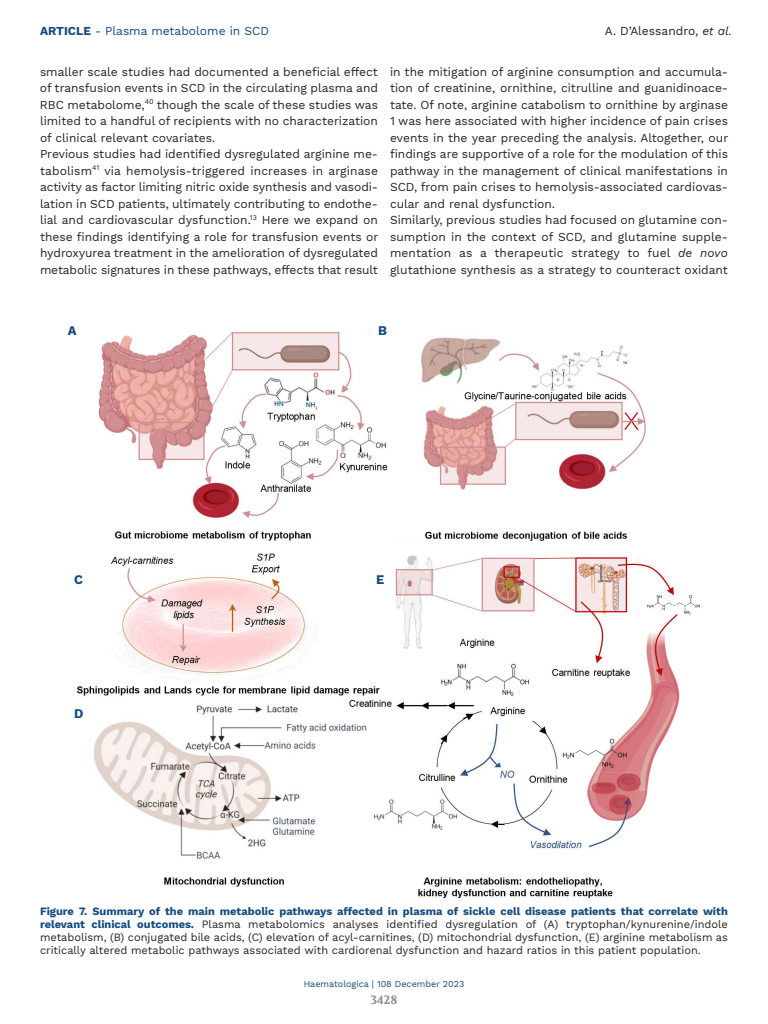
<style>
.page{position:relative;width:768px;height:1024px;background:#fff}
.page>*{position:absolute;margin:0;border:0;box-sizing:border-box;transform-origin:0 0}
.t1{font:700 13px "Work Sans";color:#134a80}
.t2{font:12px/16.5px "Work Sans";color:#222221}
.t3{font:12px "Work Sans";color:#134a80}
.t4{font:700 12px "Volkhov";color:#919190}
.t5{font:11px/13px "Work Sans";color:#222221;text-align:justify}
.t6{font:9px "Work Sans";color:#134a80}
.s1{font-weight:700}
.s2{font-style:italic}
.s3{font-weight:700;color:#134a80}
</style>
<div class="page">
<img style="left:77px;top:331px;width:623px;height:567px">
<p class="t3" style="left:40px;top:24px;width:231px"><span class="s1">ARTICLE</span> - Plasma metabolome in SCD</p>
<p class="t2" style="left:605px;top:23px;width:129px">A. D’Alessandro, <span class="s2">et al.</span></p>
<p class="t2" style="left:40px;top:63px;width:340px">smaller scale studies had documented a beneficial effect of transfusion events in SCD in the circulating plasma and RBC metabolome,<sup>40</sup> though the scale of these studies was limited to a handful of recipients with no characterization of clinical relevant covariates.<br>Previous studies had identified dysregulated arginine me&shy;tabolism<sup>41</sup> via hemolysis-triggered increases in arginase activity as factor limiting nitric oxide synthesis and vasodi&shy;lation in SCD patients, ultimately contributing to endothe&shy;lial and cardiovascular dysfunction.<sup>13</sup> Here we expand on these findings identifying a role for transfusion events or hydroxyurea treatment in the amelioration of dysregulated metabolic signatures in these pathways, effects that result</p>
<p class="t2" style="left:390px;top:63px;width:340px">in the mitigation of arginine consumption and accumula&shy;tion of creatinine, ornithine, citrulline and guanidinoace&shy;tate. Of note, arginine catabolism to ornithine by arginase 1 was here associated with higher incidence of pain crises events in the year preceding the analysis. Altogether, our findings are supportive of a role for the modulation of this pathway in the management of clinical manifestations in SCD, from pain crises to hemolysis-associated cardiovas&shy;cular and renal dysfunction.<br>Similarly, previous studies had focused on glutamine con&shy;sumption in the context of SCD, and glutamine supple&shy;mentation as a therapeutic strategy to fuel <span class="s2">de novo </span>glutathione synthesis as a strategy to counteract oxidant</p>
<p class="t1" style="left:68px;top:323px;width:10px">A</p>
<p class="t1" style="left:378px;top:323px;width:10px">B</p>
<p class="t1" style="left:74px;top:572px;width:10px">C</p>
<p class="t1" style="left:376px;top:572px;width:10px">E</p>
<p class="t1" style="left:74px;top:706px;width:11px">D</p>
<p class="t5" style="left:40px;top:905px;width:689px"><span class="s3">Figure 7. Summary of the main metabolic pathways affected in plasma of sickle cell disease patients that correlate with relevant clinical outcomes.</span> Plasma metabolomics analyses identified dysregulation of (A) tryptophan/kynurenine/indole metabolism, (B) conjugated bile acids, (C) elevation of acyl-carnitines, (D) mitochondrial dysfunction, (E) arginine metabolism as critically altered metabolic pathways associated with cardiorenal dysfunction and hazard ratios in this patient population.</p>
<p class="t6" style="left:304px;top:978px;width:162px">Haematologica | 108 December 2023</p>
<p class="t4" style="left:370px;top:992px;width:29px">3428</p>
</div>
